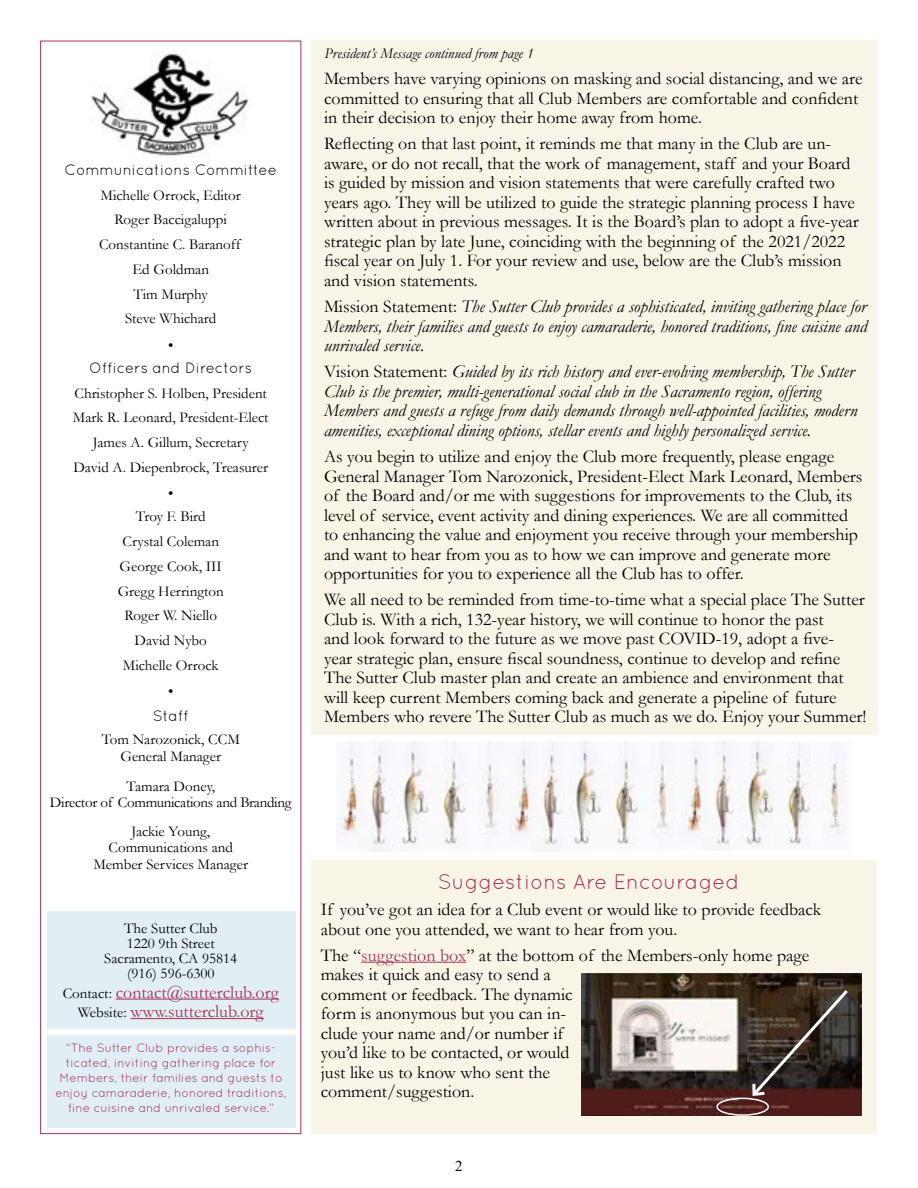
<style>
.page{position:relative;width:918px;height:1188px;background:#fff}
.page>*{position:absolute;margin:0;border:0;box-sizing:border-box;transform-origin:0 0}
.t1{font:21px "Quicksand";color:#a23455}
.t2{font:18px/19.5px "Garamond";color:#000}
.t3{font:italic 18px/19.5px "Garamond";color:#000;text-align:justify}
.t4{font:18px/19.5px "Garamond";color:#a23455;text-align:center}
.t5{font:15px/24.8px "Garamond";color:#000;text-align:center}
.t6{font:15px "Quicksand";color:#000}
.t7{font:15px/16.5px "Garamond";letter-spacing:-.02em;color:#000;text-align:center}
.t8{font:italic 15px "Garamond";color:#000}
.t9{font:15px "Times New Roman";color:#000}
.t10{font:12px/15px "Quicksand";color:#a23455;text-align:center}
.s1{font-size:15px;color:#000}
.s2{font-style:normal}
.s3{color:#a23455}
</style>
<div class="page">
<div style="left:311px;top:861px;width:566px;height:273px;background:#f9f5e6"></div>
<div style="left:311px;top:40px;width:567px;height:694px;background:#f9f5e6"></div>
<div style="left:47px;top:1035px;width:249px;height:93px;background:#e1eef4"></div>
<div style="left:47px;top:912px;width:249px;height:117px;background:#e1eef4"></div>
<img style="left:92px;top:53px;width:160px;height:103px">
<hr style="left:116px;top:999px;width:163px;height:1px;background:#a23455">
<hr style="left:130px;top:1018px;width:134px;height:1px;background:#a23455">
<hr style="left:361px;top:962px;width:105px;height:1px;background:#a23455">
<img style="left:337px;top:741px;width:510px;height:108px">
<img style="left:581px;top:973px;width:280px;height:143px">
<svg style="left:750px;top:987px;width:101px;height:112px;background:#3f332c"></svg>
<div style="left:716px;top:1098px;width:53px;height:18px;border:2px solid #fff;border-radius:50%"></div>
<p class="t6" style="left:65px;top:161px;width:214px">Communications Committee</p>
<p class="t5" style="left:99px;top:182px;width:143px">Michelle Orrock, Editor<br>Roger Baccigaluppi<br>Constantine C. Baranoff<br>Ed Goldman<br>Tim Murphy<br>Steve Whichard</p>
<p class="t5" style="left:168px;top:332px;width:7px">•</p>
<p class="t6" style="left:89px;top:359px;width:165px">Officers and Directors</p>
<p class="t5" style="left:73px;top:380px;width:197px">Christopher S. Holben, President<br>Mark R. Leonard, President-Elect<br>James A. Gillum, Secretary<br>David A. Diepenbrock, Treasurer</p>
<p class="t5" style="left:136px;top:482px;width:71px;line-height:23.2px">•<br>Troy F. Bird</p>
<p class="t5" style="left:118px;top:529px;width:108px">Crystal Coleman<br>George Cook, III<br>Gregg Herrington<br>Roger W. Niello<br>David Nybo<br>Michelle Orrock</p>
<p class="t5" style="left:168px;top:679px;width:7px">•</p>
<p class="t6" style="left:153px;top:707px;width:37px">Staff</p>
<p class="t5" style="left:102px;top:731px;width:140px;line-height:16.5px">Tom Narozonick, CCM<br>General Manager</p>
<p class="t7" style="left:50px;top:777px;width:243px">Tamara Doney,<br>Director of Communications and Branding</p>
<p class="t5" style="left:93px;top:822px;width:156px;line-height:16.5px">Jackie Young,<br>Communications and<br>Member Services Manager</p>
<p class="t5" style="left:104px;top:921px;width:135px;line-height:15px">The Sutter Club<br>1220 9th Street<br>Sacramento, CA 95814 (916) 596-6300</p>
<p class="t4" style="left:63px;top:982px;width:217px"><span class="s1">Contact:</span> contact@sutterclub.org<br><span class="s1">Website:</span> www.sutterclub.org</p>
<p class="t10" style="left:55px;top:1040px;width:233px">“The Sutter Club provides a sophis&shy;ticated, inviting gathering place for Members, their families and guests to enjoy camaraderie, honored traditions, fine cuisine and unrivaled service.”</p>
<p class="t8" style="left:325px;top:43px;width:211px">President’s Message continued from page 1</p>
<p class="t2" style="left:324px;top:68px;width:540px">Members have varying opinions on masking and social distancing, and we are committed to ensuring that all Club Members are comfortable and confident in their decision to enjoy their home away from home.</p>
<p class="t2" style="left:324px;top:134px;width:536px">Reflecting on that last point, it reminds me that many in the Club are un&shy;aware, or do not recall, that the work of management, staff and your Board is guided by mission and vision statements that were carefully crafted two years ago. They will be utilized to guide the strategic planning process I have written about in previous messages. It is the Board’s plan to adopt a five-year strategic plan by late June, coinciding with the beginning of the 2021/2022 fiscal year on July 1. For your review and use, below are the Club’s mission and vision statements.</p>
<p class="t3" style="left:324px;top:296px;width:545px"><span class="s2">Mission Statement:</span> The Sutter Club provides a sophisticated, inviting gathering place for Members, their families and guests to enjoy camaraderie, honored traditions, fine cuisine and unrivaled service.</p>
<p class="t3" style="left:324px;top:362px;width:535px;text-align:left"><span class="s2">Vision Statement:</span> Guided by its rich history and ever-evolving membership, The Sutter Club is the premier, multi-generational social club in the Sacramento region, offering Members and guests a refuge from daily demands through well-appointed facilities, modern amenities, exceptional dining options, stellar events and highly personalized service.</p>
<p class="t2" style="left:324px;top:446px;width:540px">As you begin to utilize and enjoy the Club more frequently, please engage General Manager Tom Narozonick, President-Elect Mark Leonard, Members of the Board and/or me with suggestions for improvements to the Club, its level of service, event activity and dining experiences. We are all committed to enhancing the value and enjoyment you receive through your membership and want to hear from you as to how we can improve and generate more opportunities for you to experience all the Club has to offer.</p>
<p class="t2" style="left:324px;top:589px;width:544px">We all need to be reminded from time-to-time what a special place The Sutter Club is. With a rich, 132-year history, we will continue to honor the past<br>and look forward to the future as we move past COVID-19, adopt a five&shy;year strategic plan, ensure fiscal soundness, continue to develop and refine The Sutter Club master plan and create an ambience and environment that will keep current Members coming back and generate a pipeline of future Members who revere The Sutter Club as much as we do. Enjoy your Summer!</p>
<p class="t1" style="left:438px;top:869px;width:303px">Suggestions Are Encouraged</p>
<p class="t2" style="left:321px;top:899px;width:502px">If you’ve got an idea for a Club event or would like to provide feedback about one you attended, we want to hear from you.</p>
<p class="t2" style="left:321px;top:945px;width:490px">The “<span class="s3">suggestion box</span>” at the bottom of the Members-only home page makes it quick and easy to send a<br>comment or feedback. The dynamic<br>form is anonymous but you can in-<br>clude your name and/or number if<br>you’d like to be contacted, or would<br>just like us to know who sent the<br>comment/suggestion.</p>
<p class="t9" style="left:455px;top:1156px;width:9px">2</p>
</div>
